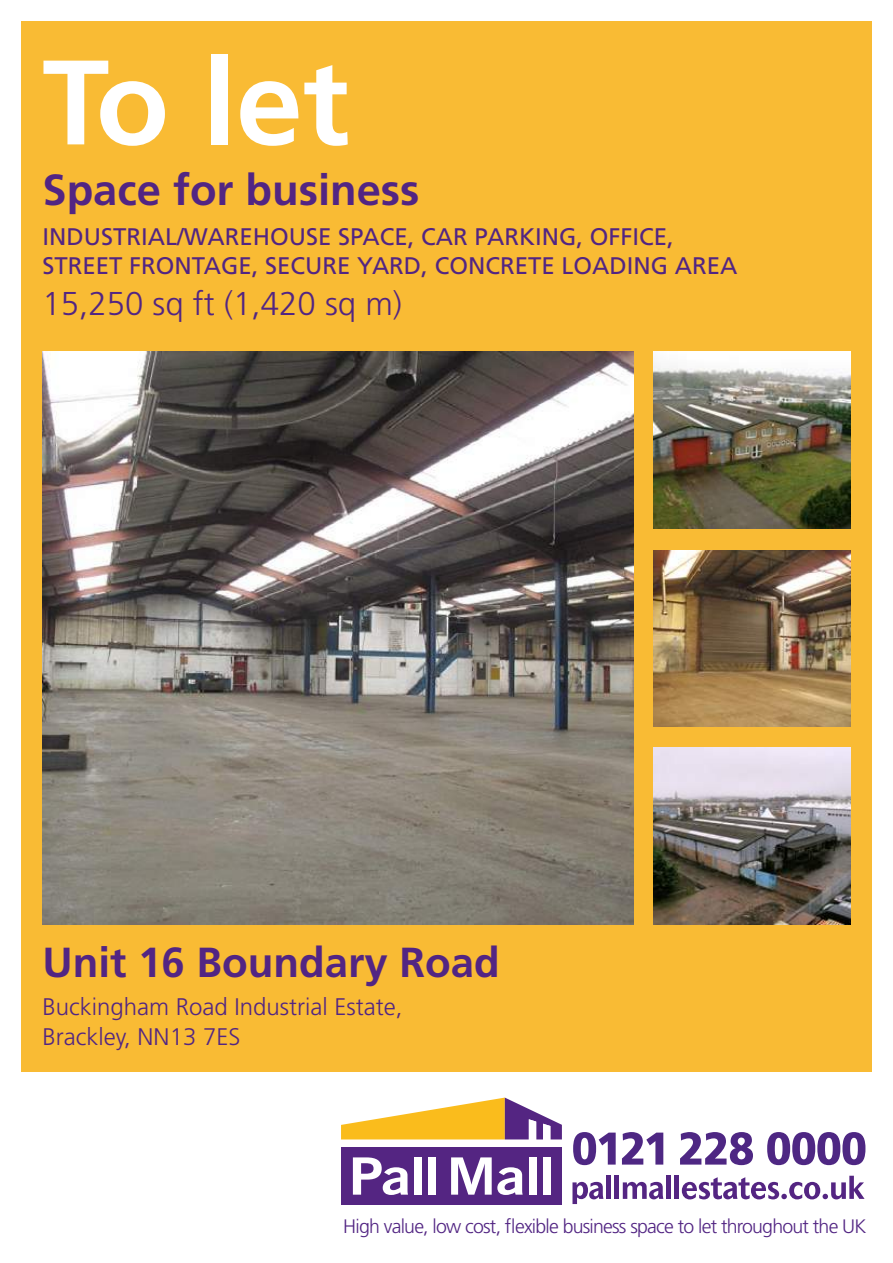
<style>
.page{position:relative;width:893px;height:1263px;background:#fff}
.page>*{position:absolute;margin:0;border:0;box-sizing:border-box;transform-origin:0 0}
.t1{font:700 120px "Frutiger";color:#fff}
.t2{font:700 43.5px "Frutiger";color:#522583}
.t3{font:700 42px "Frutiger";color:#522583}
.t4{font:300 33px "Frutiger";color:#522583}
.t5{font:24px/29.5px "Frutiger";color:#522583}
.t6{font:300 24px/30px "Frutiger";color:#522583}
.t7{font:300 19.5px "Frutiger";letter-spacing:-.04em;color:#522583}
</style>
<div class="page">
<div style="left:21px;top:21px;width:851px;height:1050px;background:#f9bb34"></div>
<img style="left:43px;top:351px;width:591px;height:573px">
<img style="left:653px;top:748px;width:197px;height:176px">
<img style="left:653px;top:550px;width:197px;height:177px">
<img style="left:653px;top:351px;width:197px;height:177px">
<svg style="left:573px;top:1132px;width:292px;height:33px"></svg>
<svg style="left:572px;top:1182px;width:31px;height:22px"></svg>
<div style="left:606px;top:1176px;width:5px;height:23px;background:#542582"></div>
<hr style="left:615px;top:1176px;width:4px;height:23px;background:#542582">
<svg style="left:623px;top:1182px;width:40px;height:17px"></svg>
<div style="left:666px;top:1176px;width:5px;height:23px;background:#542582"></div>
<hr style="left:675px;top:1176px;width:4px;height:23px;background:#542582">
<svg style="left:682px;top:1176px;width:182px;height:23px"></svg>
<div style="left:341px;top:1147px;width:221px;height:58px;background:#542582"></div>
<svg style="left:353px;top:1157px;width:55px;height:38px"></svg>
<div style="left:414px;top:1157px;width:8px;height:38px;background:#fff"></div>
<div style="left:428px;top:1157px;width:8px;height:38px;background:#fff"></div>
<svg style="left:451px;top:1157px;width:72px;height:38px"></svg>
<div style="left:529px;top:1157px;width:7px;height:38px;background:#fff"></div>
<div style="left:543px;top:1157px;width:7px;height:38px;background:#fff"></div>
<svg style="left:341px;top:1097px;width:221px;height:43px"></svg>
<h1 class="t1" style="left:43px;top:32px;width:308px">To let</h1>
<h2 class="t2" style="left:43px;top:164px;width:379px">Space for business</h2>
<p class="t5" style="left:43px;top:221px;width:696px">INDUSTRIAL/WAREHOUSE SPACE, CAR PARKING, OFFICE,<br>STREET FRONTAGE, SECURE YARD, CONCRETE LOADING AREA</p>
<h3 class="t4" style="left:43px;top:284px;width:361px">15,250 sq ft (1,420 sq m)</h3>
<h3 class="t3" style="left:43px;top:937px;width:459px">Unit 16 Boundary Road</h3>
<p class="t6" style="left:43px;top:992px;width:362px">Buckingham Road Industrial Estate,<br>Brackley, NN13 7ES</p>
<p class="t7" style="left:343px;top:1215px;width:525px">High value, low cost, flexible business space to let throughout the UK</p>
</div>
